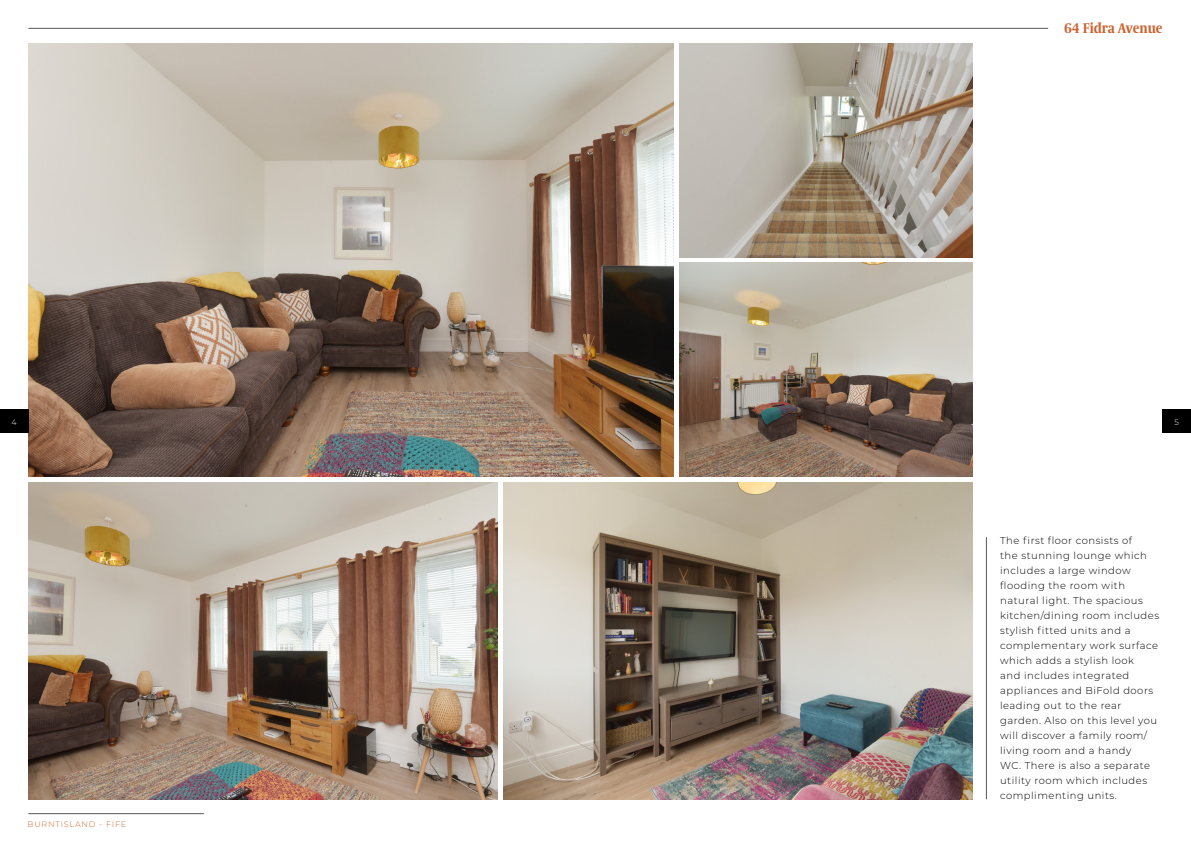
<style>
.page{position:relative;width:1191px;height:842px;background:#fff}
.page>*{position:absolute;margin:0;border:0;box-sizing:border-box;transform-origin:0 0}
.t1{font:700 14px "Coranto 2 Headline";color:#c63}
.t2{font:300 10px/15px "Montserrat";letter-spacing:.05em;color:#000}
.t3{font:300 8px "Montserrat";letter-spacing:.1em;color:#c63}
.t4{font:300 8px "Montserrat";color:#fafafa}
</style>
<div class="page">
<img style="left:503px;top:482px;width:469px;height:317px">
<img style="left:28px;top:43px;width:645px;height:434px">
<img style="left:28px;top:482px;width:470px;height:317px">
<img style="left:679px;top:43px;width:293px;height:214px">
<img style="left:679px;top:263px;width:293px;height:214px">
<hr style="left:986px;top:537px;width:1px;height:262px;background:#575756">
<div style="left:0;top:409px;width:28px;height:24px;background:#000"></div>
<div style="left:1162px;top:409px;width:29px;height:24px;background:#000"></div>
<hr style="left:28px;top:28px;width:1020px;height:1px;background:#575756">
<hr style="left:28px;top:813px;width:176px;height:1px;background:#575756">
<h1 class="t1" style="left:1064px;top:18px;width:100px">64 Fidra Avenue</h1>
<p class="t4" style="left:12px;top:417px;width:7px">4</p>
<p class="t4" style="left:1174px;top:417px;width:6px">5</p>
<p class="t3" style="left:28px;top:819px;width:100px">BURNTISLAND - FIFE</p>
<p class="t2" style="left:1000px;top:533px;width:160px">The first floor consists of<br>the stunning lounge which includes a large window flooding the room with natural light. The spacious kitchen/dining room includes stylish fitted units and a complementary work surface which adds a stylish look<br>and includes integrated appliances and BiFold doors leading out to the rear garden. Also on this level you will discover a family room/ living room and a handy<br>WC. There is also a separate utility room which includes complimenting units.</p>
</div>
